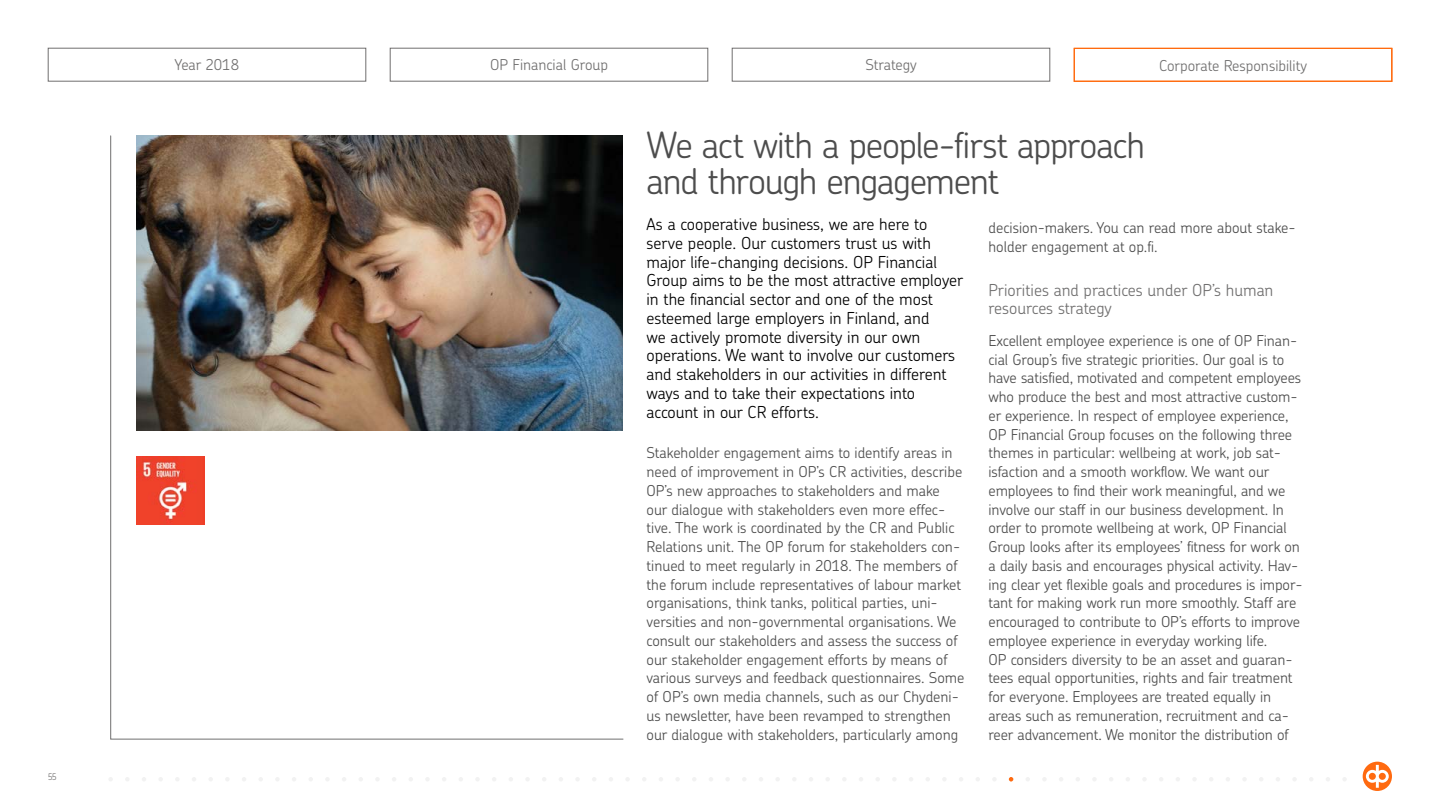
<style>
.page{position:relative;width:1440px;height:810px;background:#fff}
.page>*{position:absolute;margin:0;border:0;box-sizing:border-box;transform-origin:0 0}
.t1{font:300 36px/36px "OP Chevin Pro";letter-spacing:-.035em;color:#4d4d4d}
.t2{font:300 16.5px/18.8px "OP Chevin Pro";color:#000}
.t3{font:300 16.5px/18.8px "OP Chevin Pro";color:#706f6f}
.t4{font:300 15px/18.8px "OP Chevin Pro";letter-spacing:-.005em;color:#4d4d4d}
.t5{font:300 15px "OP Chevin Pro";color:#706f6f}
.t6{font:300 9px "OP Chevin Pro";color:#706f6f}
</style>
<div class="page">
<div style="left:390px;top:48px;width:318px;height:33px;border:1px solid #706f6f"></div>
<svg style="left:1363px;top:762px;width:29px;height:29px"></svg>
<svg style="left:1366px;top:765px;width:23px;height:23px"></svg>
<div style="left:732px;top:48px;width:318px;height:33px;border:1px solid #706f6f"></div>
<div style="left:48px;top:48px;width:318px;height:33px;border:1px solid #706f6f"></div>
<svg style="left:776px;top:777px;width:4px;height:4px"></svg>
<svg style="left:792px;top:777px;width:4px;height:4px"></svg>
<svg style="left:809px;top:777px;width:4px;height:4px"></svg>
<svg style="left:842px;top:777px;width:4px;height:4px"></svg>
<svg style="left:892px;top:777px;width:4px;height:4px"></svg>
<svg style="left:926px;top:777px;width:4px;height:4px"></svg>
<svg style="left:959px;top:777px;width:4px;height:4px"></svg>
<svg style="left:1026px;top:777px;width:4px;height:4px"></svg>
<svg style="left:826px;top:777px;width:4px;height:4px"></svg>
<svg style="left:859px;top:777px;width:4px;height:4px"></svg>
<svg style="left:876px;top:777px;width:4px;height:4px"></svg>
<svg style="left:909px;top:777px;width:4px;height:4px"></svg>
<svg style="left:942px;top:777px;width:4px;height:4px"></svg>
<svg style="left:976px;top:777px;width:4px;height:4px"></svg>
<svg style="left:1059px;top:777px;width:4px;height:4px"></svg>
<svg style="left:1076px;top:777px;width:4px;height:4px"></svg>
<svg style="left:1109px;top:777px;width:4px;height:4px"></svg>
<svg style="left:1126px;top:777px;width:4px;height:4px"></svg>
<svg style="left:1159px;top:777px;width:4px;height:4px"></svg>
<svg style="left:1226px;top:777px;width:4px;height:4px"></svg>
<svg style="left:1259px;top:777px;width:4px;height:4px"></svg>
<svg style="left:1326px;top:777px;width:4px;height:4px"></svg>
<svg style="left:1176px;top:777px;width:4px;height:4px"></svg>
<svg style="left:1209px;top:777px;width:4px;height:4px"></svg>
<svg style="left:1276px;top:777px;width:4px;height:4px"></svg>
<svg style="left:1309px;top:777px;width:4px;height:4px"></svg>
<svg style="left:109px;top:777px;width:4px;height:4px"></svg>
<svg style="left:125px;top:777px;width:4px;height:4px"></svg>
<svg style="left:142px;top:777px;width:4px;height:4px"></svg>
<svg style="left:175px;top:777px;width:4px;height:4px"></svg>
<svg style="left:225px;top:777px;width:4px;height:4px"></svg>
<svg style="left:259px;top:777px;width:4px;height:4px"></svg>
<svg style="left:292px;top:777px;width:4px;height:4px"></svg>
<svg style="left:359px;top:777px;width:4px;height:4px"></svg>
<svg style="left:159px;top:777px;width:4px;height:4px"></svg>
<svg style="left:192px;top:777px;width:4px;height:4px"></svg>
<svg style="left:209px;top:777px;width:4px;height:4px"></svg>
<svg style="left:242px;top:777px;width:4px;height:4px"></svg>
<svg style="left:309px;top:777px;width:4px;height:4px"></svg>
<svg style="left:342px;top:777px;width:4px;height:4px"></svg>
<svg style="left:392px;top:777px;width:4px;height:4px"></svg>
<svg style="left:409px;top:777px;width:4px;height:4px"></svg>
<svg style="left:442px;top:777px;width:4px;height:4px"></svg>
<svg style="left:459px;top:777px;width:4px;height:4px"></svg>
<svg style="left:492px;top:777px;width:4px;height:4px"></svg>
<svg style="left:559px;top:777px;width:4px;height:4px"></svg>
<svg style="left:592px;top:777px;width:4px;height:4px"></svg>
<svg style="left:659px;top:777px;width:4px;height:4px"></svg>
<svg style="left:509px;top:777px;width:4px;height:4px"></svg>
<svg style="left:542px;top:777px;width:4px;height:4px"></svg>
<svg style="left:609px;top:777px;width:4px;height:4px"></svg>
<svg style="left:642px;top:777px;width:4px;height:4px"></svg>
<svg style="left:676px;top:777px;width:4px;height:4px"></svg>
<svg style="left:692px;top:777px;width:4px;height:4px"></svg>
<svg style="left:709px;top:777px;width:4px;height:4px"></svg>
<svg style="left:726px;top:777px;width:4px;height:4px"></svg>
<svg style="left:742px;top:777px;width:4px;height:4px"></svg>
<svg style="left:759px;top:777px;width:4px;height:4px"></svg>
<div style="left:1074px;top:48px;width:319px;height:34px;border:1px solid #ff6b0f"></div>
<img style="left:110px;top:135px;width:514px;height:605px">
<svg style="left:122px;top:452px;width:501px;height:82px"></svg>
<svg style="left:1009px;top:777px;width:4px;height:5px"></svg>
<p class="t6" style="left:48px;top:771px;width:11px">55</p>
<p class="t5" style="left:175px;top:55px;width:66px">Year 2018</p>
<p class="t5" style="left:1159px;top:55px;width:149px">Corporate Responsibility</p>
<p class="t5" style="left:490px;top:55px;width:120px">OP Financial Group</p>
<p class="t5" style="left:865px;top:55px;width:53px">Strategy</p>
<h1 class="t1" style="left:646px;top:126px;width:500px">We act with a people-first approach and through engagement</h1>
<p class="t2" style="left:646px;top:214px;width:318px">As a cooperative business, we are here to serve people. Our customers trust us with major life-changing decisions. OP Financial Group aims to be the most attractive employer in the financial sector and one of the most esteemed large employers in Finland, and<br>we actively promote diversity in our own operations. We want to involve our customers and stakeholders in our activities in different ways and to take their expectations into account in our CR efforts.</p>
<p class="t4" style="left:646px;top:443px;width:320px">Stakeholder engagement aims to identify areas in need of improvement in OP’s CR activities, describe OP’s new approaches to stakeholders and make<br>our dialogue with stakeholders even more effec&shy;tive. The work is coordinated by the CR and Public Relations unit. The OP forum for stakeholders con&shy;tinued to meet regularly in 2018. The members of the forum include representatives of labour market organisations, think tanks, political parties, uni&shy;versities and non-governmental organisations. We consult our stakeholders and assess the success of our stakeholder engagement efforts by means of various surveys and feedback questionnaires. Some of OP’s own media channels, such as our Chydeni&shy;us newsletter, have been revamped to strengthen our dialogue with stakeholders, particularly among</p>
<p class="t4" style="left:988px;top:218px;width:309px">decision-makers. You can read more about stake&shy;holder engagement at op.fi.</p>
<p class="t3" style="left:988px;top:280px;width:286px">Priorities and practices under OP’s human resources strategy</p>
<p class="t4" style="left:988px;top:330px;width:316px">Excellent employee experience is one of OP Finan&shy;cial Group’s five strategic priorities. Our goal is to have satisfied, motivated and competent employees who produce the best and most attractive custom&shy;er experience. In respect of employee experience, OP Financial Group focuses on the following three themes in particular: wellbeing at work, job sat&shy;isfaction and a smooth workflow. We want our employees to find their work meaningful, and we involve our staff in our business development. In order to promote wellbeing at work, OP Financial Group looks after its employees’ fitness for work on a daily basis and encourages physical activity. Hav&shy;ing clear yet flexible goals and procedures is impor&shy;tant for making work run more smoothly. Staff are encouraged to contribute to OP’s efforts to improve employee experience in everyday working life.<br>OP considers diversity to be an asset and guaran&shy;tees equal opportunities, rights and fair treatment for everyone. Employees are treated equally in areas such as remuneration, recruitment and ca&shy;reer advancement. We monitor the distribution of</p>
</div>
